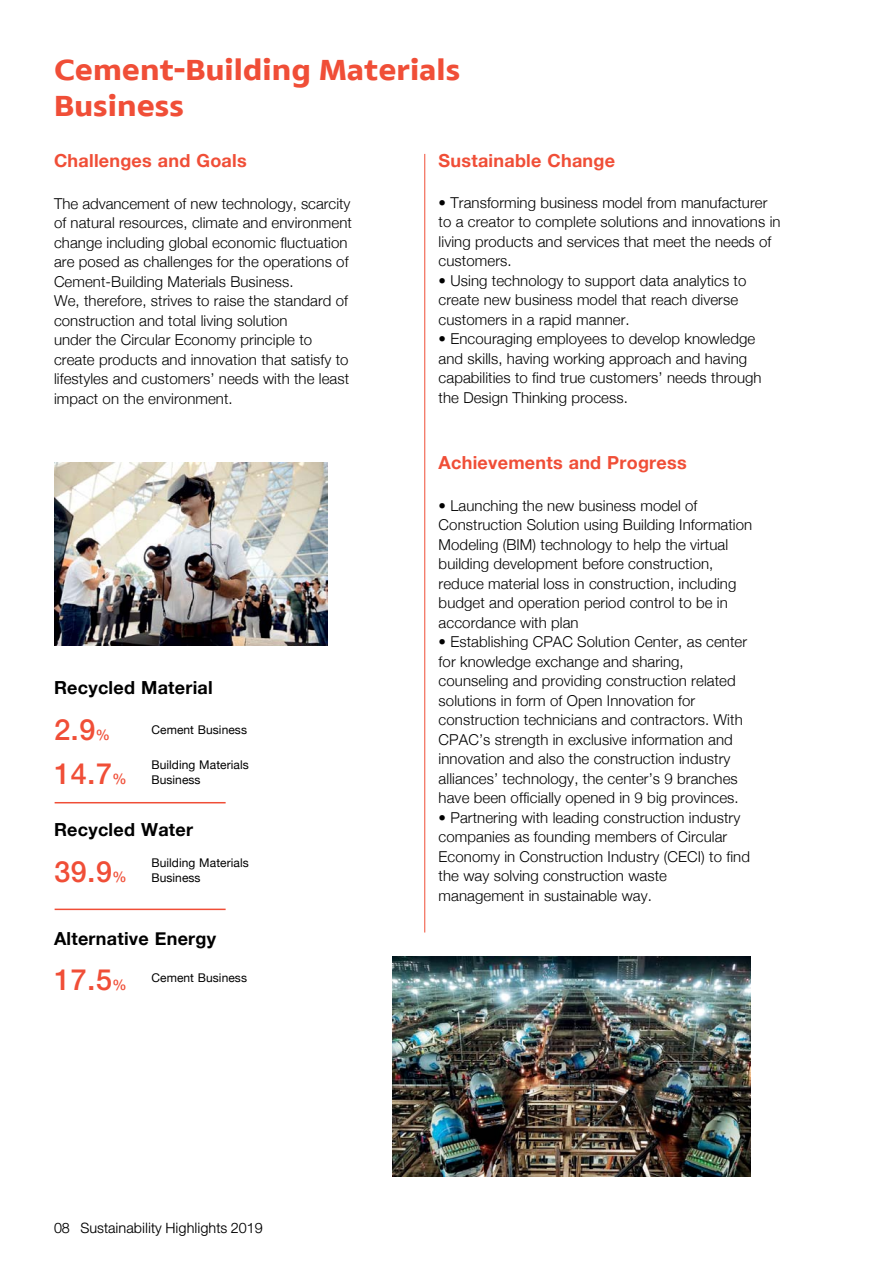
<style>
.page{position:relative;width:893px;height:1263px;background:#fff}
.page>*{position:absolute;margin:0;border:0;box-sizing:border-box;transform-origin:0 0}
.t1{font:600 45px/43.8px "DB Chuan Pim X";color:#f04e37}
.t2{font:700 33px/36px "SCG";color:#f04e37}
.t3{font:21px "DB Helvethaica X Li";color:#000}
.t4{font:700 18px "Helvetica Neue";letter-spacing:.015em;color:#f04e37}
.t5{font:700 18px "Helvetica Neue";letter-spacing:.015em;color:#000}
.t6{font:300 15px/19.5px "Helvetica Neue";letter-spacing:.005em;color:#000}
.t7{font:12px/15px "Helvetica Neue";letter-spacing:.005em;color:#000}
.s1{font-size:22.5px}
</style>
<div class="page">
<hr style="left:424px;top:154px;width:1px;height:778px;background:#f04e37">
<hr style="left:55px;top:908px;width:171px;height:2px;background:#f04e37">
<hr style="left:55px;top:802px;width:171px;height:1px;background:#f04e37">
<img style="left:54px;top:463px;width:273px;height:182px">
<img style="left:392px;top:956px;width:359px;height:221px">
<h2 class="t2" style="left:54px;top:52px;width:408px">Cement-Building Materials<br>Business</h2>
<p class="t4" style="left:54px;top:149px;width:194px">Challenges and Goals</p>
<p class="t6" style="left:54px;top:193px;width:299px">The advancement of new technology, scarcity of natural resources, climate and environment change including global economic fluctuation are posed as challenges for the operations of Cement-Building Materials Business.<br>We, therefore, strives to raise the standard of construction and total living solution<br>under the Circular Economy principle to create products and innovation that satisfy to lifestyles and customers’ needs with the least impact on the environment.</p>
<p class="t4" style="left:439px;top:149px;width:178px">Sustainable Change</p>
<p class="t6" style="left:439px;top:192px;width:343px">• Transforming business model from manufacturer to a creator to complete solutions and innovations in living products and services that meet the needs of customers.</p>
<p class="t6" style="left:439px;top:270px;width:309px">• Using technology to support data analytics to create new business model that reach diverse customers in a rapid manner.</p>
<p class="t6" style="left:439px;top:329px;width:324px">• Encouraging employees to develop knowledge and skills, having working approach and having capabilities to find true customers’ needs through the Design Thinking process.</p>
<p class="t5" style="left:54px;top:676px;width:160px">Recycled Material</p>
<h1 class="t1" style="left:54px;top:708px;width:75px">2.9<span class="s1">%<br></span>14.7<span class="s1">%</span></h1>
<p class="t7" style="left:151px;top:722px;width:97px">Cement Business</p>
<p class="t7" style="left:151px;top:757px;width:99px">Building Materials<br>Business</p>
<p class="t5" style="left:54px;top:818px;width:141px">Recycled Water</p>
<h1 class="t1" style="left:54px;top:850px;width:75px">39.9<span class="s1">%</span></h1>
<p class="t7" style="left:151px;top:855px;width:99px">Building Materials<br>Business</p>
<p class="t5" style="left:54px;top:927px;width:164px">Alternative Energy</p>
<h1 class="t1" style="left:54px;top:958px;width:75px">17.5<span class="s1">%</span></h1>
<p class="t7" style="left:151px;top:970px;width:97px">Cement Business</p>
<h3 class="t3" style="left:54px;top:1216px;width:210px">08 Sustainability Highlights 2019</h3>
<p class="t4" style="left:439px;top:451px;width:250px">Achievements and Progress</p>
<p class="t6" style="left:439px;top:495px;width:315px">• Launching the new business model of Construction Solution using Building Information Modeling (BIM) technology to help the virtual building development before construction, reduce material loss in construction, including budget and operation period control to be in accordance with plan</p>
<p class="t6" style="left:439px;top:632px;width:310px">• Establishing CPAC Solution Center, as center for knowledge exchange and sharing, counseling and providing construction related solutions in form of Open Innovation for construction technicians and contractors. With CPAC’s strength in exclusive information and innovation and also the construction industry alliances’ technology, the center’s 9 branches have been officially opened in 9 big provinces.</p>
<p class="t6" style="left:439px;top:807px;width:313px">• Partnering with leading construction industry companies as founding members of Circular Economy in Construction Industry (CECI) to find the way solving construction waste management in sustainable way.</p>
</div>
